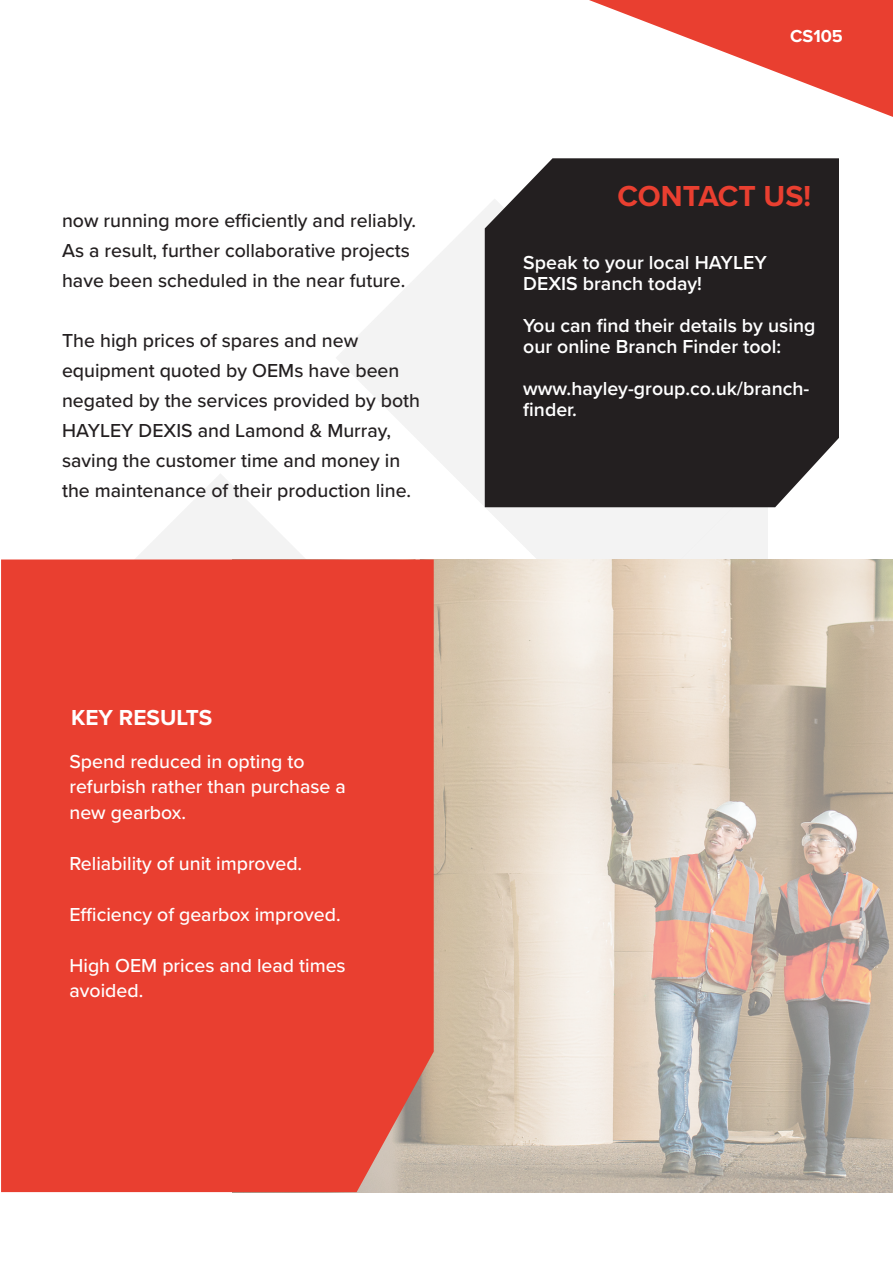
<style>
.page{position:relative;width:893px;height:1263px;background:#fff}
.page>*{position:absolute;margin:0;border:0;box-sizing:border-box;transform-origin:0 0}
.t1{font:700 30px "Proxima Nova";color:#e93f30}
.t2{font:700 22.5px "Proxima Nova";color:#fff}
.t3{font:500 19.5px/30px "Proxima Nova";color:#231f20}
.t4{font:500 19.5px/25.5px "Proxima Nova";color:#fff}
.t5{font:600 19.5px/21px "Proxima Nova";color:#fff}
.t6{font:700 18px "Proxima Nova";color:#fff}
</style>
<div class="page">
<img style="left:136px;top:209px;width:640px;height:350px">
<img style="left:434px;top:559px;width:459px;height:633px">
<svg style="left:589px;top:0;width:304px;height:117px"></svg>
<div style="left:485px;top:158px;width:354px;height:349px;background:#231f20"></div>
<div style="left:1px;top:559px;width:433px;height:633px;background:#e93f30"></div>
<p class="t3" style="left:62px;top:205px;width:356px">now running more efficiently and reliably.<br>As a result, further collaborative projects have been scheduled in the near future.</p>
<p class="t3" style="left:62px;top:325px;width:360px">The high prices of spares and new equipment quoted by OEMs have been negated by the services provided by both HAYLEY DEXIS and Lamond &amp; Murray, saving the customer time and money in the maintenance of their production line.</p>
<p class="t2" style="left:71px;top:701px;width:143px">KEY RESULTS</p>
<p class="t4" style="left:69px;top:748px;width:278px">Spend reduced in opting to refurbish rather than purchase a new gearbox.</p>
<p class="t4" style="left:69px;top:850px;width:234px">Reliability of unit improved.</p>
<p class="t4" style="left:69px;top:901px;width:273px">Efficiency of gearbox improved.</p>
<p class="t4" style="left:69px;top:952px;width:278px">High OEM prices and lead times avoided.</p>
<p class="t6" style="left:790px;top:23px;width:54px">CS105</p>
<p class="t1" style="left:617px;top:173px;width:195px">CONTACT US!</p>
<p class="t5" style="left:523px;top:252px;width:245px">Speak to your local HAYLEY<br>DEXIS branch today!</p>
<p class="t5" style="left:523px;top:315px;width:294px">You can find their details by using our online Branch Finder tool:</p>
<p class="t5" style="left:523px;top:378px;width:288px">www.hayley-group.co.uk/branch&shy;finder.</p>
</div>
